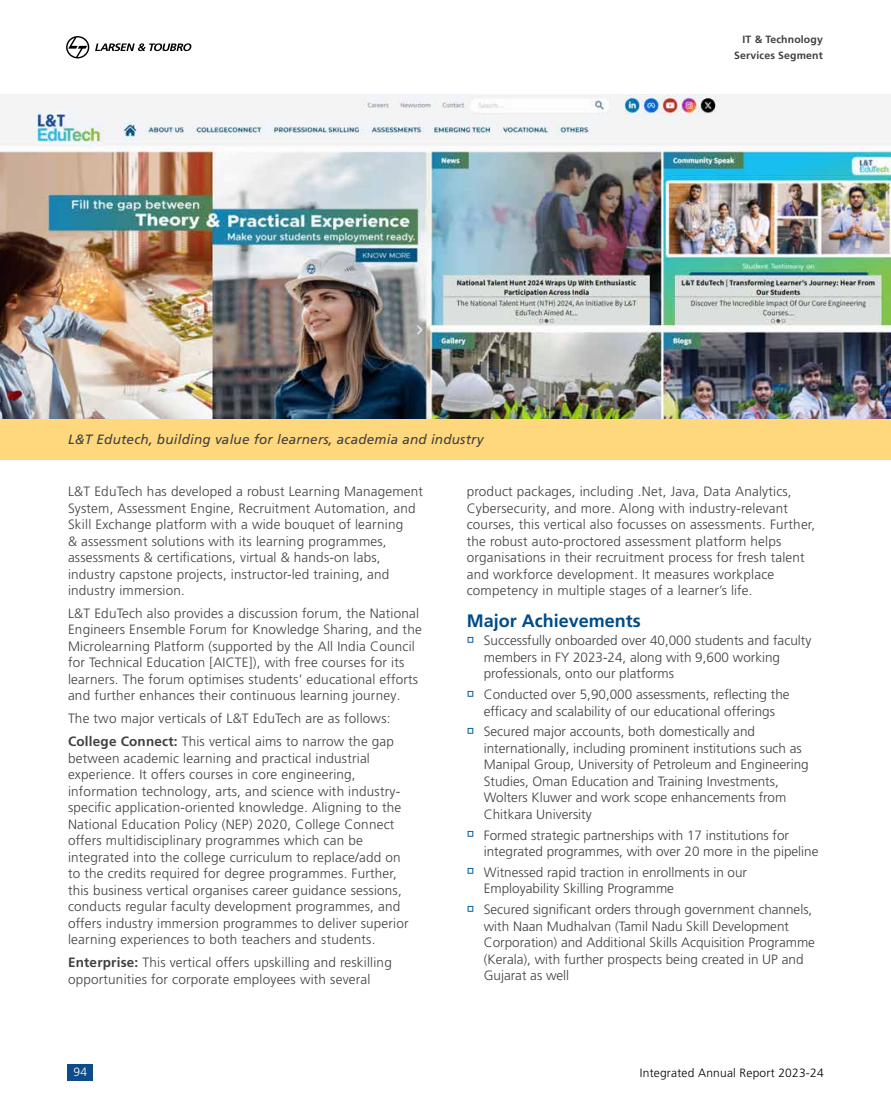
<style>
.page{position:relative;width:891px;height:1107px;background:#fff}
.page>*{position:absolute;margin:0;border:0;box-sizing:border-box;transform-origin:0 0}
.t1{font:700 18px "Frutiger LT Pro";color:#004b88}
.t2{font:300 13.5px/16.5px "Frutiger LT Pro";letter-spacing:.015em;color:#414042}
.t3{font:italic 13.5px "Frutiger LT Pro";letter-spacing:.015em;color:#414042}
.t4{font:300 12px "Frutiger LT Pro";letter-spacing:.015em;color:#000}
.t5{font:300 12px "Frutiger LT Pro";color:#fff}
.t6{font:700 10.5px/16.5px "Frutiger LT Pro";letter-spacing:.015em;color:#414042;text-align:right}
.s1{font-weight:700}
.s2{color:#005691}
</style>
<div class="page">
<div style="left:0;top:419px;width:891px;height:41px;background:#ffd77d"></div>
<svg style="left:66px;top:36px;width:23px;height:22px"></svg>
<svg style="left:95px;top:43px;width:96px;height:8px"></svg>
<div style="left:68px;top:1064px;width:25px;height:16px;background:#0c4d89"></div>
<img style="left:0;top:94px;width:891px;height:325px">
<p class="t3" style="left:68px;top:431px;width:417px">L&amp;T Edutech, building value for learners, academia and industry</p>
<p class="t6" style="left:734px;top:31px;width:90px">IT &amp; Technology<br>Services Segment</p>
<p class="t2" style="left:68px;top:483px;width:357px">L&amp;T EduTech has developed a robust Learning Management System, Assessment Engine, Recruitment Automation, and Skill Exchange platform with a wide bouquet of learning<br>&amp; assessment solutions with its learning programmes, assessments &amp; certifications, virtual &amp; hands-on labs, industry capstone projects, instructor-led training, and industry immersion.</p>
<p class="t2" style="left:68px;top:605px;width:355px">L&amp;T EduTech also provides a discussion forum, the National Engineers Ensemble Forum for Knowledge Sharing, and the Microlearning Platform (supported by the All India Council for Technical Education [AICTE]), with free courses for its learners. The forum optimises students’ educational efforts and further enhances their continuous learning journey.</p>
<p class="t2" style="left:68px;top:707px;width:328px;line-height:23px">The two major verticals of L&amp;T EduTech are as follows:<br><span class="s1">College Connect:</span> This vertical aims to narrow the gap</p>
<p class="t2" style="left:68px;top:750px;width:342px">between academic learning and practical industrial experience. It offers courses in core engineering, information technology, arts, and science with industry&shy;specific application-oriented knowledge. Aligning to the National Education Policy (NEP) 2020, College Connect offers multidisciplinary programmes which can be integrated into the college curriculum to replace/add on to the credits required for degree programmes. Further, this business vertical organises career guidance sessions, conducts regular faculty development programmes, and offers industry immersion programmes to deliver superior learning experiences to both teachers and students.</p>
<p class="t2" style="left:68px;top:954px;width:325px"><span class="s1">Enterprise:</span> This vertical offers upskilling and reskilling opportunities for corporate employees with several</p>
<p class="t2" style="left:467px;top:483px;width:350px">product packages, including .Net, Java, Data Analytics, Cybersecurity, and more. Along with industry-relevant courses, this vertical also focusses on assessments. Further, the robust auto-proctored assessment platform helps organisations in their recruitment process for fresh talent and workforce development. It measures workplace competency in multiple stages of a learner’s life.</p>
<h1 class="t1" style="left:467px;top:610px;width:176px">Major Achievements</h1>
<p class="t2" style="left:484px;top:633px;width:329px;text-indent:-17px"><span class="s2">→</span> Successfully onboarded over 40,000 students and faculty members in FY 2023-24, along with 9,600 working professionals, onto our platforms</p>
<p class="t2" style="left:467px;top:686px;width:324px;text-align:center"><span class="s2">→</span> Conducted over 5,90,000 assessments, reflecting the efficacy and scalability of our educational offerings</p>
<p class="t2" style="left:484px;top:724px;width:327px;text-indent:-17px"><span class="s2">→</span> Secured major accounts, both domestically and internationally, including prominent institutions such as Manipal Group, University of Petroleum and Engineering Studies, Oman Education and Training Investments, Wolters Kluwer and work scope enhancements from Chitkara University</p>
<p class="t2" style="left:484px;top:827px;width:336px;text-indent:-17px"><span class="s2">→</span> Formed strategic partnerships with 17 institutions for integrated programmes, with over 20 more in the pipeline</p>
<p class="t2" style="left:484px;top:864px;width:265px;text-indent:-17px"><span class="s2">→</span> Witnessed rapid traction in enrollments in our<br>Employability Skilling Programme</p>
<p class="t2" style="left:484px;top:901px;width:333px;text-indent:-17px"><span class="s2">→</span> Secured significant orders through government channels, with Naan Mudhalvan (Tamil Nadu Skill Development Corporation) and Additional Skills Acquisition Programme (Kerala), with further prospects being created in UP and Gujarat as well</p>
<p class="t5" style="left:74px;top:1065px;width:15px">94</p>
<p class="t4" style="left:640px;top:1066px;width:185px">Integrated Annual Report 2023-24</p>
</div>
